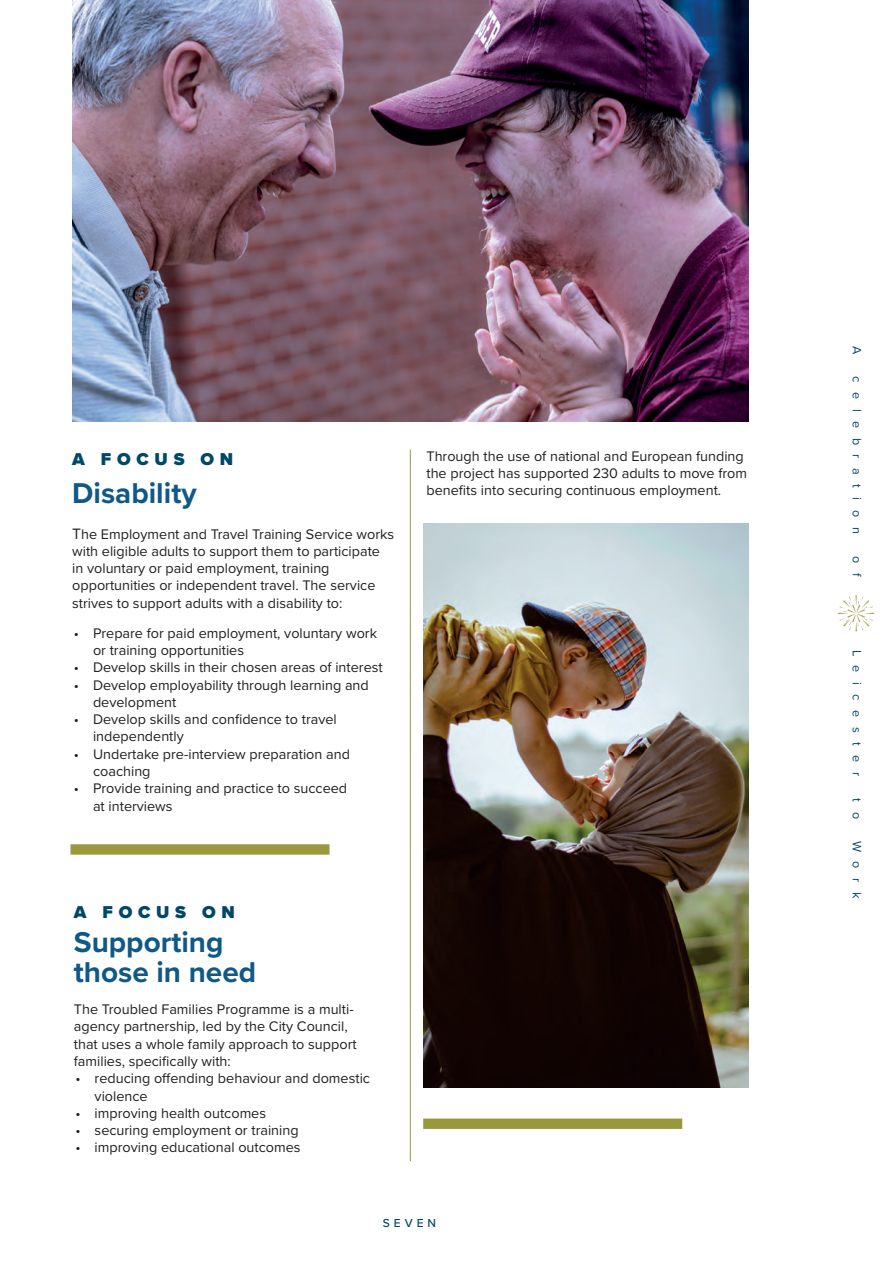
<style>
.page{position:relative;width:892px;height:1265px;background:#fff}
.page>*{position:absolute;margin:0;border:0;box-sizing:border-box;transform-origin:0 0}
.t1{font:700 29.7px/29.7px "Proxima Nova";color:#105987}
.t2{font:900 17.85px "Proxima Nova";letter-spacing:.32em;color:#004868}
.t3{font:14.4px/17.2px "Proxima Nova";color:#231f20}
.t4{font:12.6px "Proxima Nova";letter-spacing:.76em;color:#004868}
.t5{font:500 12px "Proxima Nova";letter-spacing:.33em;color:#004868}
.s1{font-size:15.6px}
</style>
<div class="page">
<svg style="left:838px;top:595px;width:36px;height:36px"></svg>
<div style="left:70px;top:844px;width:259px;height:10px;background:#9a983c"></div>
<div style="left:423px;top:1118px;width:259px;height:11px;background:#9a983c"></div>
<hr style="left:410px;top:449px;width:1px;height:712px;background:#9a983c">
<img style="left:72px;top:0;width:676px;height:421px">
<img style="left:423px;top:523px;width:325px;height:564px">
<p class="t2" style="left:72px;top:446px;width:162px">A FOCUS ON</p>
<p class="t1" style="left:72px;top:477px;width:126px">Disability</p>
<p class="t3" style="left:72px;top:524px;width:323px"><span class="s1">T</span>he Employment and Travel Training Service works with eligible adults to support them to participate in voluntary or paid employment, training opportunities or independent travel. The service strives to support adults with a disability to:</p>
<p class="t3" style="left:93px;top:623px;width:285px;text-indent:-19px">• Prepare for paid employment, voluntary work or training opportunities</p>
<p class="t3" style="left:74px;top:658px;width:310px">• Develop skills in their chosen areas of interest</p>
<p class="t3" style="left:93px;top:675px;width:277px;text-indent:-19px">• Develop employability through learning and development</p>
<p class="t3" style="left:93px;top:710px;width:245px;text-indent:-19px">• Develop skills and confdence to travel independently</p>
<p class="t3" style="left:93px;top:744px;width:258px;text-indent:-19px">• Undertake pre-interview preparation and coaching</p>
<p class="t3" style="left:93px;top:779px;width:256px;text-indent:-19px">• Provide training and practice to succeed at interviews</p>
<p class="t3" style="left:426px;top:447px;width:322px">Through the use of national and European funding the project has supported 230 adults to move from benefts into securing continuous employment.</p>
<p class="t2" style="left:74px;top:898px;width:162px">A FOCUS ON</p>
<p class="t1" style="left:74px;top:927px;width:184px">Supporting those in need</p>
<p class="t3" style="left:74px;top:1000px;width:284px">The Troubled Families Programme is a multi&shy;agency partnership, led by the City Council, that uses a whole family approach to support families, specifcally with:</p>
<p class="t3" style="left:95px;top:1069px;width:277px;text-indent:-19px">• reducing ofending behaviour and domestic violence</p>
<p class="t3" style="left:75px;top:1103px;width:192px">• improving health outcomes</p>
<p class="t3" style="left:75px;top:1121px;width:225px">• securing employment or training</p>
<p class="t3" style="left:75px;top:1138px;width:227px">• improving educational outcomes</p>
<p class="t5" style="left:383px;top:1214px;width:55px">SEVEN</p>
<p class="t4" style="left:866px;top:346px;width:10px;rotate:90deg">A</p>
<p class="t4" style="left:866px;top:376px;width:159px;rotate:90deg">celebration</p>
<p class="t4" style="left:866px;top:556px;width:22px;rotate:90deg">o f</p>
<p class="t4" style="left:866px;top:649px;width:128px;rotate:90deg">Leicester</p>
<p class="t4" style="left:866px;top:798px;width:22px;rotate:90deg">t o</p>
<p class="t4" style="left:866px;top:841px;width:58px;rotate:90deg">Work</p>
</div>
